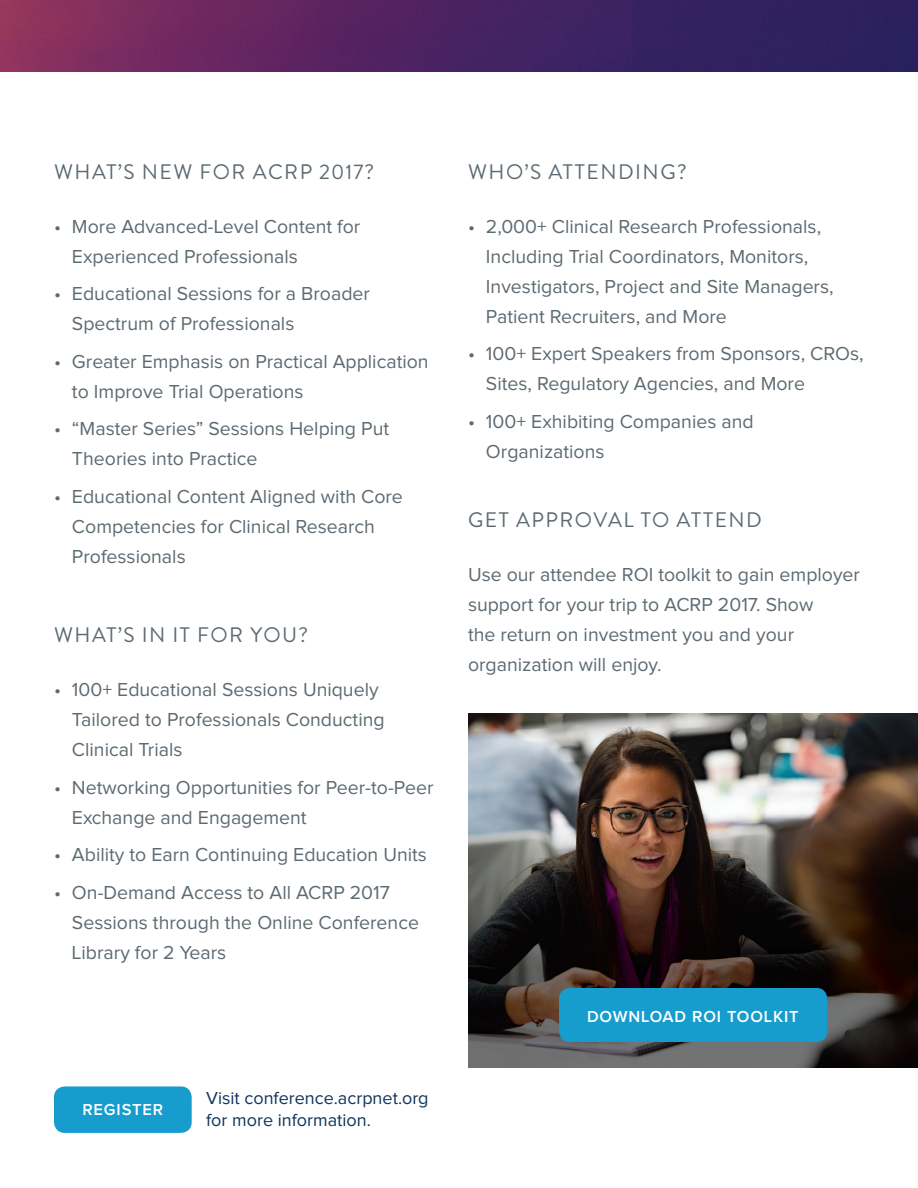
<style>
.page{position:relative;width:918px;height:1188px;background:#fff}
.page>*{position:absolute;margin:0;border:0;box-sizing:border-box;transform-origin:0 0}
.t1{font:21px "Brandon Grotesque";letter-spacing:.07em;color:#5d6a71}
.t2{font:19.5px/30px "Proxima Nova";color:#5d6a71}
.t3{font:18px/22.5px "Proxima Nova";color:#0f355c}
.t4{font:600 16.5px "Proxima Nova";letter-spacing:.05em;color:#fff}
</style>
<div class="page">
<img style="left:468px;top:713px;width:449px;height:355px">
<hr style="left:917px;top:209px;width:1px;height:979px;background:#f5f7f8">
<img style="left:0;top:0;width:918px;height:72px">
<div style="left:559px;top:988px;width:268px;height:54px;background:#169dcd;border-radius:11px"></div>
<div style="left:54px;top:1086px;width:138px;height:47px;background:#169dcd;border-radius:11px"></div>
<p class="t1" style="left:54px;top:157px;width:321px">WHAT’S NEW FOR ACRP 2017?</p>
<p class="t2" style="left:72px;top:212px;width:290px;text-indent:-18px">• More Advanced-Level Content for<br>Experienced Professionals</p>
<p class="t2" style="left:72px;top:279px;width:300px;text-indent:-18px">• Educational Sessions for a Broader<br>Spectrum of Professionals</p>
<p class="t2" style="left:72px;top:347px;width:358px;text-indent:-18px">• Greater Emphasis on Practical Application to Improve Trial Operations</p>
<p class="t2" style="left:72px;top:414px;width:319px;text-indent:-18px">• “Master Series” Sessions Helping Put<br>Theories into Practice</p>
<p class="t2" style="left:72px;top:482px;width:332px;text-indent:-18px">• Educational Content Aligned with Core<br>Competencies for Clinical Research<br>Professionals</p>
<p class="t1" style="left:54px;top:620px;width:256px">WHAT’S IN IT FOR YOU?</p>
<p class="t2" style="left:72px;top:675px;width:314px;text-indent:-18px">• 100+ Educational Sessions Uniquely<br>Tailored to Professionals Conducting<br>Clinical Trials</p>
<p class="t2" style="left:72px;top:773px;width:363px;text-indent:-18px">• Networking Opportunities for Peer-to-Peer<br>Exchange and Engagement</p>
<p class="t2" style="left:54px;top:840px;width:374px">• Ability to Earn Continuing Education Units</p>
<p class="t2" style="left:72px;top:878px;width:349px;text-indent:-18px">• On-Demand Access to All ACRP 2017<br>Sessions through the Online Conference<br>Library for 2 Years</p>
<p class="t4" style="left:82px;top:1102px;width:82px">REGISTER</p>
<p class="t3" style="left:206px;top:1087px;width:224px">Visit conference.acrpnet.org for more information.</p>
<p class="t1" style="left:468px;top:157px;width:220px">WHO’S ATTENDING?</p>
<p class="t2" style="left:486px;top:212px;width:349px;text-indent:-18px">• 2,000+ Clinical Research Professionals, Including Trial Coordinators, Monitors, Investigators, Project and Site Managers, Patient Recruiters, and More</p>
<p class="t2" style="left:486px;top:339px;width:379px;text-indent:-18px">• 100+ Expert Speakers from Sponsors, CROs,<br>Sites, Regulatory Agencies, and More</p>
<p class="t2" style="left:486px;top:407px;width:269px;text-indent:-18px">• 100+ Exhibiting Companies and<br>Organizations</p>
<p class="t1" style="left:468px;top:505px;width:295px">GET APPROVAL TO ATTEND</p>
<p class="t2" style="left:468px;top:560px;width:394px">Use our attendee ROI toolkit to gain employer support for your trip to ACRP 2017. Show<br>the return on investment you and your organization will enjoy.</p>
<p class="t4" style="left:587px;top:1009px;width:213px">DOWNLOAD ROI TOOLKIT</p>
</div>
